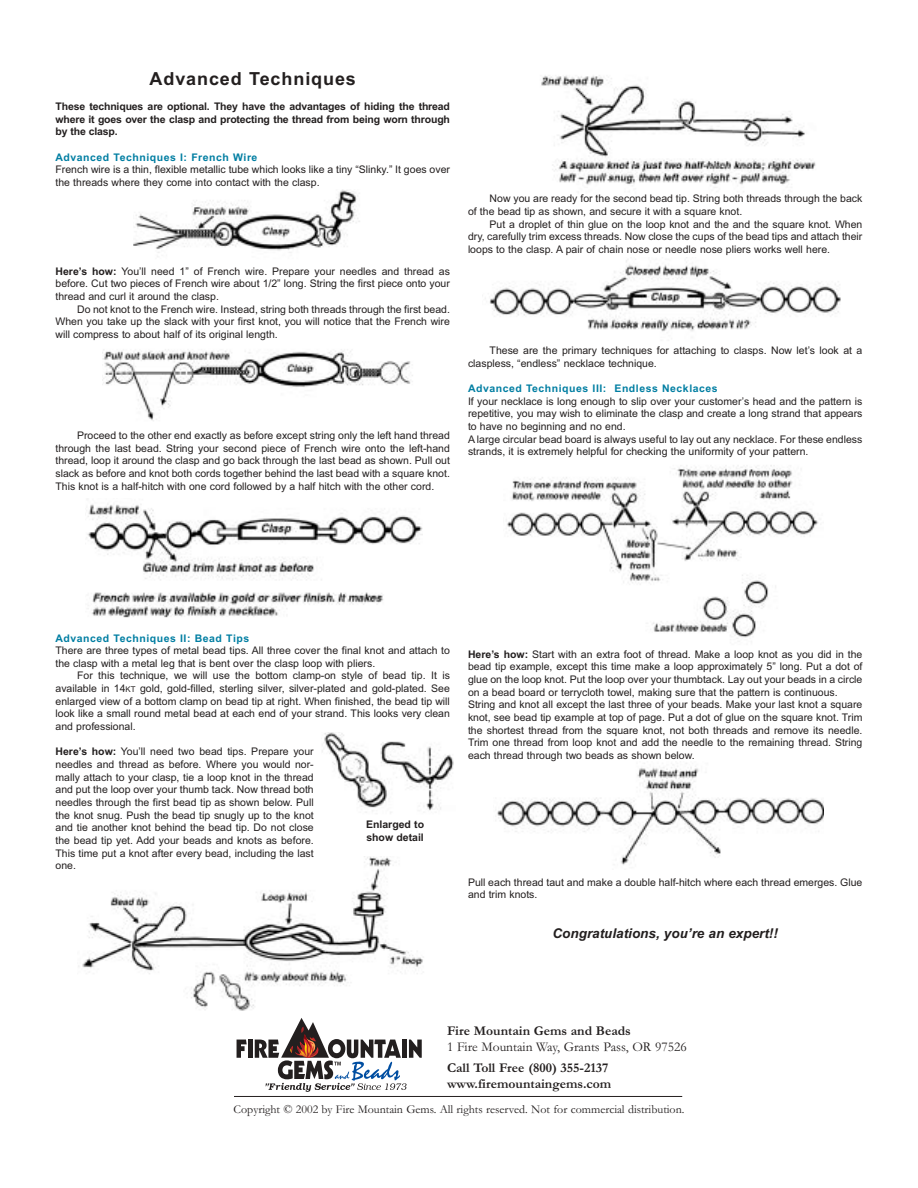
<style>
.page{position:relative;width:918px;height:1188px;background:#fff}
.page>*{position:absolute;margin:0;border:0;box-sizing:border-box;transform-origin:0 0}
.t1{font:700 18px "Arial";letter-spacing:.05em;color:#231f1f}
.t2{font:700 13.5px/16.5px "Garamond";color:#231f1f}
.t3{font:13.5px "Garamond";color:#231f1f}
.t4{font:italic 700 13.5px "Arial";color:#231f1f}
.t5{font:12px "Garamond";color:#231f1f}
.t6{font:10.5px/12.6px "Arial";color:#231f1f}
.t7{font:700 10.5px/12.6px "Arial";letter-spacing:-.015em;color:#231f1f;text-align:justify}
.t8{font:700 10.5px "Arial";letter-spacing:.05em;color:#007ea2}
.s1{font-weight:700}
.s2{font-size:7.8px}
</style>
<div class="page">
<svg style="left:237px;top:1040px;width:10px;height:18px"></svg>
<hr style="left:248px;top:1040px;width:4px;height:18px;background:#231f1f">
<svg style="left:255px;top:1018px;width:167px;height:74px"></svg>
<hr style="left:234px;top:1096px;width:448px;height:1px;background:#231f1f">
<img style="left:134px;top:190px;width:226px;height:67px">
<img style="left:541px;top:75px;width:275px;height:113px">
<img style="left:485px;top:260px;width:356px;height:72px">
<img style="left:507px;top:465px;width:312px;height:173px">
<img style="left:497px;top:763px;width:327px;height:102px">
<img style="left:78px;top:856px;width:345px;height:155px">
<img style="left:86px;top:504px;width:337px;height:114px">
<img style="left:103px;top:349px;width:310px;height:72px">
<img style="left:322px;top:733px;width:132px;height:80px">
<h1 class="t1" style="left:150px;top:72px;width:208px">Advanced Techniques</h1>
<p class="t7" style="left:56px;top:101px;width:396px">These techniques are optional. They have the advantages of hiding the thread where it goes over the clasp and protecting the thread from being worn through by the clasp.</p>
<p class="t8" style="left:56px;top:153px;width:203px">Advanced Techniques I: French Wire</p>
<p class="t6" style="left:56px;top:164px;width:396px">French wire is a thin, flexible metallic tube which looks like a tiny “Slinky.” It goes over the threads where they come into contact with the clasp.</p>
<p class="t6" style="left:56px;top:266px;width:396px;text-align:justify"><span class="s1">Here’s how:</span> You’ll need 1” of French wire. Prepare your needles and thread as before. Cut two pieces of French wire about 1/2” long. String the first piece onto your thread and curl it around the clasp.</p>
<p class="t6" style="left:56px;top:304px;width:396px;text-align:justify;text-indent:22px">Do not knot to the French wire. Instead, string both threads through the first bead.<br>When you take up the slack with your first knot, you will notice that the French wire will compress to about half of its original length.</p>
<p class="t6" style="left:56px;top:430px;width:396px;text-align:justify;text-indent:22px">Proceed to the other end exactly as before except string only the left hand thread through the last bead. String your second piece of French wire onto the left-hand thread, loop it around the clasp and go back through the last bead as shown. Pull out slack as before and knot both cords together behind the last bead with a square knot.<br>This knot is a half-hitch with one cord followed by a half hitch with the other cord.</p>
<p class="t6" style="left:468px;top:193px;width:396px;text-indent:22px">Now you are ready for the second bead tip. String both threads through the back of the bead tip as shown, and secure it with a square knot.</p>
<p class="t6" style="left:468px;top:219px;width:396px;text-align:justify;text-indent:22px">Put a droplet of thin glue on the loop knot and the and the square knot. When dry, carefully trim excess threads. Now close the cups of the bead tips and attach their loops to the clasp. A pair of chain nose or needle nose pliers works well here.</p>
<p class="t6" style="left:468px;top:345px;width:396px;text-indent:22px">These are the primary techniques for attaching to clasps. Now let’s look at a claspless, “endless” necklace technique.</p>
<p class="t8" style="left:468px;top:385px;width:251px">Advanced Techniques III: Endless Necklaces</p>
<p class="t6" style="left:468px;top:396px;width:396px">If your necklace is long enough to slip over your customer’s head and the pattern is repetitive, you may wish to eliminate the clasp and create a long strand that appears to have no beginning and no end.<br>A large circular bead board is always useful to lay out any necklace. For these endless strands, it is extremely helpful for checking the uniformity of your pattern.</p>
<p class="t8" style="left:56px;top:634px;width:195px">Advanced Techniques II: Bead Tips</p>
<p class="t6" style="left:56px;top:645px;width:396px">There are three types of metal bead tips. All three cover the final knot and attach to the clasp with a metal leg that is bent over the clasp loop with pliers.</p>
<p class="t6" style="left:56px;top:671px;width:396px;text-align:justify;text-indent:22px">For this technique, we will use the bottom clamp-on style of bead tip. It is available in 14<span class="s2">KT</span> gold, gold-filled, sterling silver, silver-plated and gold-plated. See enlarged view of a bottom clamp on bead tip at right. When finished, the bead tip will look like a small round metal bead at each end of your strand. This looks very clean and professional.</p>
<p class="t6" style="left:56px;top:746px;width:260px;text-align:justify"><span class="s1">Here’s how:</span> You’ll need two bead tips. Prepare your needles and thread as before. Where you would nor&shy;mally attach to your clasp, tie a loop knot in the thread and put the loop over your thumb tack. Now thread both needles through the first bead tip as shown below. Pull the knot snug. Push the bead tip snugly up to the knot and tie another knot behind the bead tip. Do not close the bead tip yet. Add your beads and knots as before.<br>This time put a knot after every bead, including the last one.</p>
<p class="t7" style="left:366px;top:819px;width:60px">Enlarged to show detail</p>
<p class="t6" style="left:468px;top:649px;width:396px"><span class="s1">Here’s how:</span> Start with an extra foot of thread. Make a loop knot as you did in the bead tip example, except this time make a loop approximately 5” long. Put a dot of glue on the loop knot. Put the loop over your thumbtack. Lay out your beads in a circle on a bead board or terrycloth towel, making sure that the pattern is continuous.<br>String and knot all except the last three of your beads. Make your last knot a square knot, see bead tip example at top of page. Put a dot of glue on the square knot. Trim the shortest thread from the square knot, not both threads and remove its needle.<br>Trim one thread from loop knot and add the needle to the remaining thread. String each thread through two beads as shown below.</p>
<p class="t6" style="left:468px;top:877px;width:396px">Pull each thread taut and make a double half-hitch where each thread emerges. Glue and trim knots.</p>
<p class="t4" style="left:553px;top:928px;width:227px">Congratulations, you’re an expert!!</p>
<p class="t2" style="left:447px;top:1023px;width:185px">Fire Mountain Gems and Beads</p>
<p class="t3" style="left:447px;top:1042px;width:241px">1 Fire Mountain Way, Grants Pass, OR 97526</p>
<p class="t2" style="left:447px;top:1060px;width:166px">Call Toll Free (800) 355-2137 www.firemountaingems.com</p>
<p class="t5" style="left:234px;top:1105px;width:452px">Copyright © 2002 by Fire Mountain Gems. All rights reserved. Not for commercial distribution.</p>
</div>
